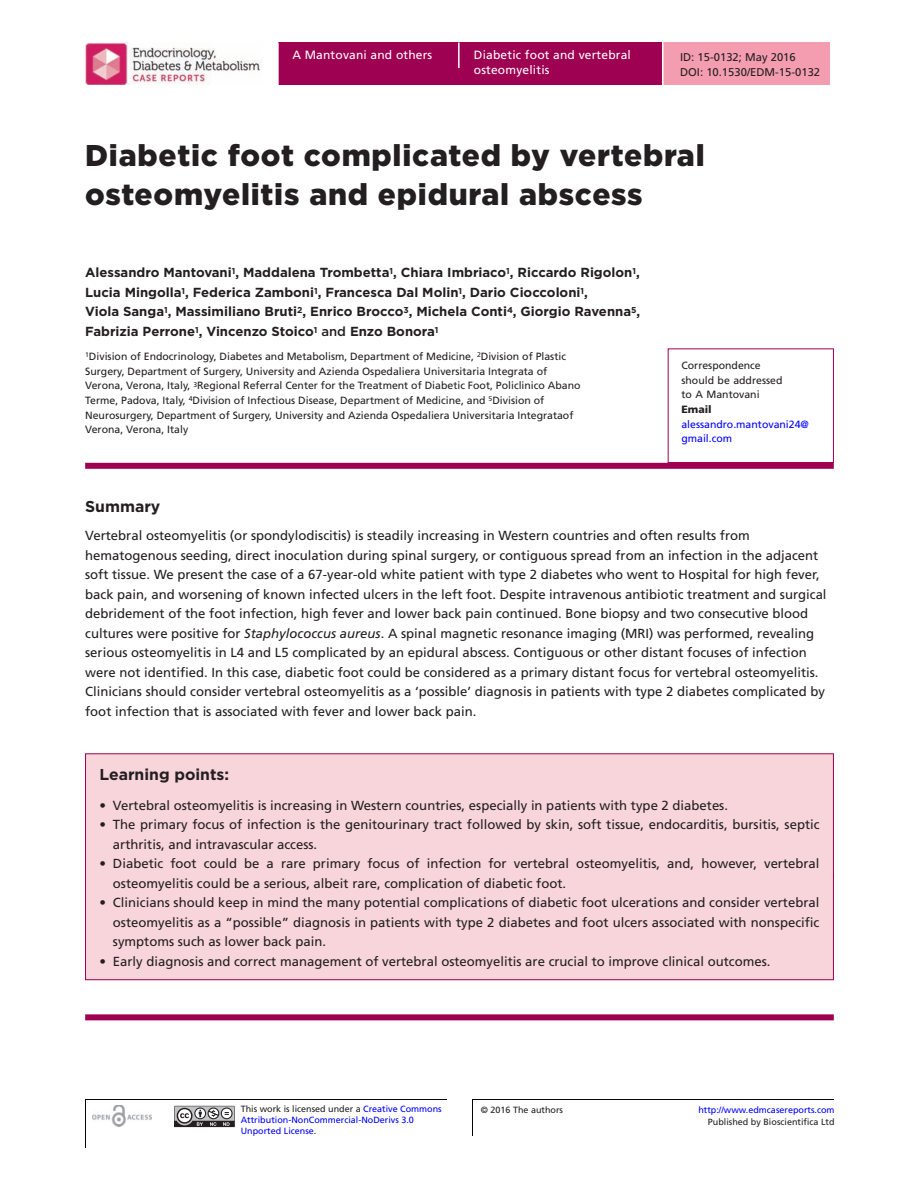
<style>
.page{position:relative;width:919px;height:1187px;background:#fff}
.page>*{position:absolute;margin:0;border:0;box-sizing:border-box;transform-origin:0 0}
.CT{font:900 30px/39px "Gotham";letter-spacing:.025em;color:#231f20}
.ABS_H{font:700 15.75px "Gotham";color:#231f20}
.ABS_TXT_Below_Rule{font:13.2px/19.5px "Frutiger LT Std";color:#231f20}
.AU{font:700 13.2px/19.5px "Gotham";color:#231f20}
.Author_Name{font:12px/14.7px "Frutiger LT Std";letter-spacing:.015em;color:#fff}
.t1{font:11.25px "Frutiger LT Std";color:#231f20}
.Address{font:10.5px/14.5px "Frutiger LT Std";color:#231f20}
.Corres{font:10.5px/14.7px "Frutiger LT Std";color:#231f20}
.t2{font:9px/10.8px "Frutiger LT Std";color:#00f}
.t3{font:9px "Frutiger LT Std";color:#231f20}
.s1{font-weight:500}
.s2{font-weight:900}
.s3{color:#00f}
.s4{font-style:italic}
.s5{color:#231f20}
</style>
<div class="page">
<div style="left:278px;top:43px;width:384px;height:42px;background:#9e0151"></div>
<div style="left:663px;top:43px;width:167px;height:42px;background:#f59db0"></div>
<svg style="left:458px;top:43px;width:1px;height:25px"></svg>
<img style="left:85px;top:43px;width:177px;height:42px">
<hr style="left:85px;top:1099px;width:1px;height:48px;background:#040503">
<hr style="left:472px;top:1099px;width:1px;height:36px;background:#050504">
<hr style="left:85px;top:1098px;width:361px;height:1px;background:#050504">
<hr style="left:472px;top:1099px;width:361px;height:1px;background:#050504">
<svg style="left:174px;top:1105px;width:61px;height:21px"></svg>
<img style="left:93px;top:1105px;width:58px;height:21px">
<div style="left:85px;top:463px;width:748px;height:6px;background:#9e0151"></div>
<div style="left:85px;top:1014px;width:748px;height:6px;background:#9e0151"></div>
<div style="left:86px;top:753px;width:747px;height:226px;background:#f7d5db"></div>
<div style="left:85px;top:753px;width:748px;height:227px;border:1px solid #9e0151"></div>
<p class="Author_Name" style="left:292px;top:48px;width:141px">A Mantovani and others</p>
<p class="Author_Name" style="left:474px;top:48px;width:159px">Diabetic foot and vertebral osteomyelitis</p>
<p class="t1" style="left:680px;top:51px;width:117px">ID: 15-0132; May 2016</p>
<p class="t1" style="left:680px;top:65px;width:142px">DOI: 10.1530/EDM-15-0132</p>
<p class="CT" style="left:85px;top:135px;width:621px">Diabetic foot complicated by vertebral osteomyelitis and epidural abscess</p>
<p class="AU" style="left:85px;top:263px;width:556px">Alessandro Mantovani<sup>1</sup>, Maddalena Trombetta<sup>1</sup>, Chiara Imbriaco<sup>1</sup>, Riccardo Rigolon<sup>1</sup>, Lucia Mingolla<sup>1</sup>, Federica Zamboni<sup>1</sup>, Francesca Dal Molin<sup>1</sup>, Dario Cioccoloni<sup>1</sup>,<br>Viola Sanga<sup>1</sup>, Massimiliano Bruti<sup>2</sup>, Enrico Brocco<sup>3</sup>, Michela Conti<sup>4</sup>, Giorgio Ravenna<sup>5</sup>, Fabrizia Perrone<sup>1</sup>, Vincenzo Stoico<sup>1</sup> <span class="s1">and</span> Enzo Bonora<sup>1</sup></p>
<p class="Address" style="left:85px;top:349px;width:497px"><sup>1</sup>Division of Endocrinology, Diabetes and Metabolism, Department of Medicine, <sup>2</sup>Division of Plastic Surgery, Department of Surgery, University and Azienda Ospedaliera Universitaria Integrata of Verona, Verona, Italy, <sup>3</sup>Regional Referral Center for the Treatment of Diabetic Foot, Policlinico Abano Terme, Padova, Italy, <sup>4</sup>Division of Infectious Disease, Department of Medicine, and <sup>5</sup>Division of Neurosurgery, Department of Surgery, University and Azienda Ospedaliera Universitaria Integrataof Verona, Verona, Italy</p>
<p class="Corres" style="left:681px;top:358px;width:129px">Correspondence<br>should be addressed<br>to A Mantovani<br><span class="s2">Email </span><span class="s3">alessandro.mantovani24@ gmail.com</span></p>
<p class="ABS_H" style="left:85px;top:495px;width:77px">Summary</p>
<p class="ABS_TXT_Below_Rule" style="left:85px;top:526px;width:742px">Vertebral osteomyelitis (or spondylodiscitis) is steadily increasing in Western countries and often results from hematogenous seeding, direct inoculation during spinal surgery, or contiguous spread from an infection in the adjacent soft tissue. We present the case of a 67-year-old white patient with type 2 diabetes who went to Hospital for high fever, back pain, and worsening of known infected ulcers in the left foot. Despite intravenous antibiotic treatment and surgical debridement of the foot infection, high fever and lower back pain continued. Bone biopsy and two consecutive blood cultures were positive for <span class="s4">Staphylococcus aureus</span>. A spinal magnetic resonance imaging (MRI) was performed, revealing serious osteomyelitis in L4 and L5 complicated by an epidural abscess. Contiguous or other distant focuses of infection were not identified. In this case, diabetic foot could be considered as a primary distant focus for vertebral osteomyelitis.<br>Clinicians should consider vertebral osteomyelitis as a ‘possible’ diagnosis in patients with type 2 diabetes complicated by foot infection that is associated with fever and lower back pain.</p>
<h1 class="ABS_H" style="left:99px;top:764px;width:131px">Learning points:</h1>
<p class="ABS_TXT_Below_Rule" style="left:99px;top:795px;width:630px">• Vertebral osteomyelitis is increasing in Western countries, especially in patients with type 2 diabetes.</p>
<p class="ABS_TXT_Below_Rule" style="left:113px;top:814px;width:708px;text-indent:-14px">• The primary focus of infection is the genitourinary tract followed by skin, soft tissue, endocarditis, bursitis, septic arthritis, and intravascular access.</p>
<p class="ABS_TXT_Below_Rule" style="left:113px;top:853px;width:708px;text-indent:-14px">• Diabetic foot could be a rare primary focus of infection for vertebral osteomyelitis, and, however, vertebral osteomyelitis could be a serious, albeit rare, complication of diabetic foot.</p>
<p class="ABS_TXT_Below_Rule" style="left:113px;top:892px;width:708px;text-align:justify;text-indent:-14px">• Clinicians should keep in mind the many potential complications of diabetic foot ulcerations and consider vertebral osteomyelitis as a “possible” diagnosis in patients with type 2 diabetes and foot ulcers associated with nonspecific symptoms such as lower back pain.</p>
<p class="ABS_TXT_Below_Rule" style="left:99px;top:951px;width:672px">• Early diagnosis and correct management of vertebral osteomyelitis are crucial to improve clinical outcomes.</p>
<p class="t2" style="left:241px;top:1103px;width:202px"><span class="s5">This work is licensed under a</span> Creative Commons<br>Attribution-NonCommercial-NoDerivs 3.0<br>Unported License<span class="s5">.</span></p>
<p class="t3" style="left:481px;top:1104px;width:84px">© 2016 The authors</p>
<p class="t2" style="left:698px;top:1104px;width:138px">http://www.edmcasereports.com</p>
<p class="t3" style="left:708px;top:1116px;width:128px">Published by Bioscientifica Ltd</p>
</div>
